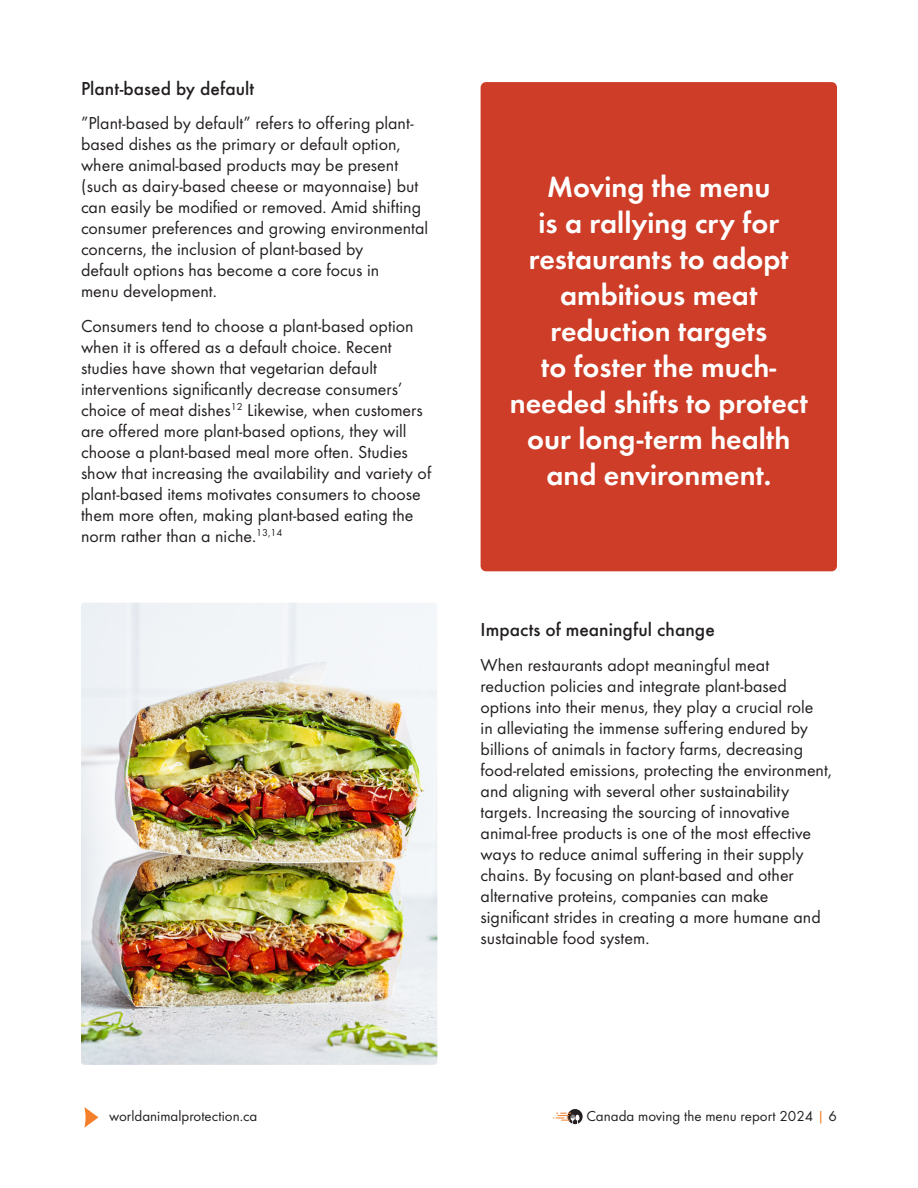
<style>
.page{position:relative;width:918px;height:1188px;background:#fff}
.page>*{position:absolute;margin:0;border:0;box-sizing:border-box;transform-origin:0 0}
.WAP_-_Body_-_Regular{font:600 30px/36px "Futura Round";color:#fff;text-align:center}
.WAP_-_Body_-_Regular-2{font:500 19.5px "Futura Round";color:#231f20}
.WAP_-_Body_-_Regular-3{font:18px/21px "Futura Round";color:#231f20}
.t1{font:15px "Futura Round";color:#231f20}
.s1{color:#f47f2a}
</style>
<div class="page">
<svg style="left:84px;top:1107px;width:14px;height:21px"></svg>
<svg style="left:553px;top:1109px;width:30px;height:15px"></svg>
<img style="left:81px;top:603px;width:356px;height:462px">
<div style="left:481px;top:82px;width:356px;height:489px;background:#ce3d27;border-radius:5px"></div>
<p class="WAP_-_Body_-_Regular-2" style="left:81px;top:74px;width:175px">Plant-based by default</p>
<p class="WAP_-_Body_-_Regular-3" style="left:81px;top:112px;width:349px">”Plant-based by default” refers to offering plant&shy;based dishes as the primary or default option, where animal-based products may be present (such as dairy-based cheese or mayonnaise) but can easily be modified or removed. Amid shifting consumer preferences and growing environmental concerns, the inclusion of plant-based by<br>default options has become a core focus in<br>menu development.</p>
<p class="WAP_-_Body_-_Regular-3" style="left:81px;top:314px;width:352px">Consumers tend to choose a plant-based option when it is offered as a default choice. Recent studies have shown that vegetarian default interventions significantly decrease consumers’ choice of meat dishes<sup>12</sup> Likewise, when customers are offered more plant-based options, they will choose a plant-based meal more often. Studies show that increasing the availability and variety of plant-based items motivates consumers to choose them more often, making plant-based eating the norm rather than a niche.<sup>13,14</sup></p>
<p class="WAP_-_Body_-_Regular" style="left:510px;top:166px;width:300px">Moving the menu<br>is a rallying cry for restaurants to adopt ambitious meat reduction targets<br>to foster the much&shy;needed shifts to protect our long-term health and environment.</p>
<p class="WAP_-_Body_-_Regular-2" style="left:481px;top:615px;width:236px">Impacts of meaningful change</p>
<p class="WAP_-_Body_-_Regular-3" style="left:481px;top:653px;width:353px">When restaurants adopt meaningful meat reduction policies and integrate plant-based options into their menus, they play a crucial role<br>in alleviating the immense suffering endured by billions of animals in factory farms, decreasing food-related emissions, protecting the environment, and aligning with several other sustainability targets. Increasing the sourcing of innovative animal-free products is one of the most effective ways to reduce animal suffering in their supply chains. By focusing on plant-based and other alternative proteins, companies can make significant strides in creating a more humane and sustainable food system.</p>
<p class="t1" style="left:109px;top:1105px;width:150px">worldanimalprotection.ca</p>
<p class="t1" style="left:586px;top:1105px;width:252px">Canada moving the menu report 2024 <span class="s1">|</span> 6</p>
</div>
